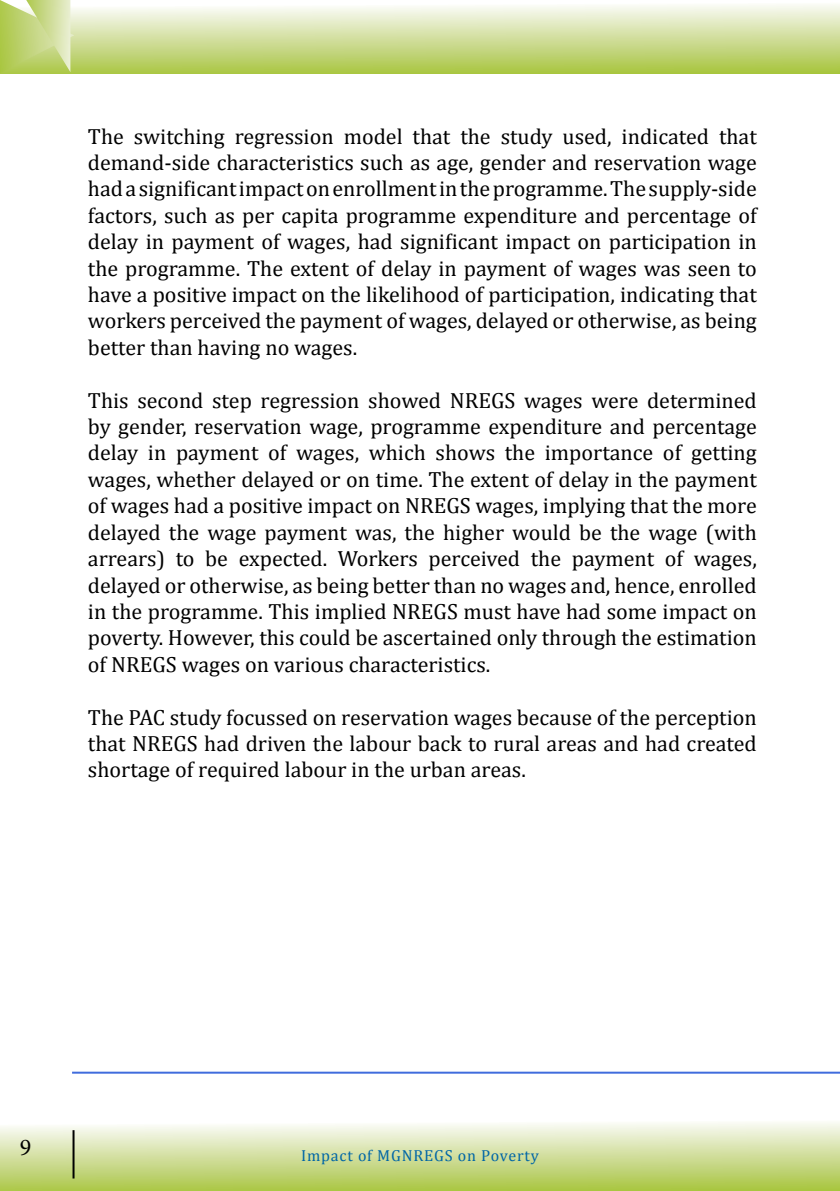
<style>
.page{position:relative;width:840px;height:1191px;background:#fff}
.page>*{position:absolute;margin:0;border:0;box-sizing:border-box;transform-origin:0 0}
.t1{font:24px "Minion Pro";color:#000}
.t2{font:22px/26.4px "Cambria";color:#000;text-align:justify}
.t3{font:16px "Cambria";letter-spacing:.05em;color:#0066a6}
</style>
<div class="page">
<div style="left:0;top:1117px;width:839px;height:74px;background:linear-gradient(to bottom,#fff,#aac546)"></div>
<div style="left:0;top:0;width:839px;height:73px;background:linear-gradient(to bottom,#fffeff,#a9c444)"></div>
<svg style="left:0;top:0;width:74px;height:73px;background:#c6d784"></svg>
<hr style="left:72px;top:1130px;width:2px;height:48px;background:#000">
<hr style="left:72px;top:1071px;width:767px;height:2px;background:#406cdd">
<p class="t2" style="left:88px;top:123px;width:670px">The switching regression model that the study used, indicated that demand-side characteristics such as age, gender and reservation wage had a significant impact on enrollment in the programme. The supply-side factors, such as per capita programme expenditure and percentage of delay in payment of wages, had significant impact on participation in the programme. The extent of delay in payment of wages was seen to have a positive impact on the likelihood of participation, indicating that workers perceived the payment of wages, delayed or otherwise, as being better than having no wages.</p>
<p class="t2" style="left:88px;top:387px;width:670px">This second step regression showed NREGS wages were determined by gender, reservation wage, programme expenditure and percentage delay in payment of wages, which shows the importance of getting wages, whether delayed or on time. The extent of delay in the payment of wages had a positive impact on NREGS wages, implying that the more delayed the wage payment was, the higher would be the wage (with arrears) to be expected. Workers perceived the payment of wages, delayed or otherwise, as being better than no wages and, hence, enrolled in the programme. This implied NREGS must have had some impact on poverty. However, this could be ascertained only through the estimation of NREGS wages on various characteristics.</p>
<p class="t2" style="left:88px;top:703px;width:670px">The PAC study focussed on reservation wages because of the perception that NREGS had driven the labour back to rural areas and had created shortage of required labour in the urban areas.</p>
<p class="t1" style="left:20px;top:1133px;width:13px">9</p>
<p class="t3" style="left:301px;top:1146px;width:239px">Impact of MGNREGS on Poverty</p>
</div>
